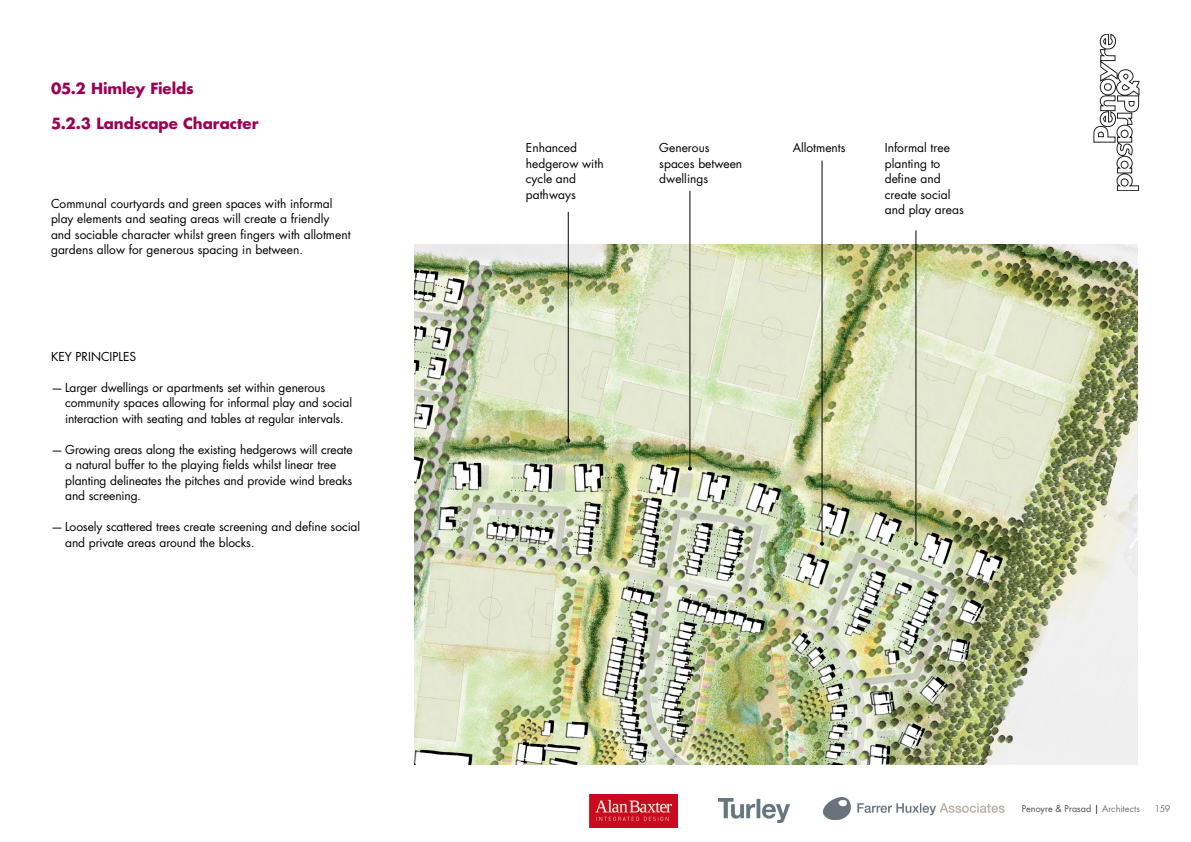
<style>
.page{position:relative;width:1191px;height:842px;background:#fff}
.page>*{position:absolute;margin:0;border:0;box-sizing:border-box;transform-origin:0 0}
.t1{font:700 15px "Futura Std";letter-spacing:-.005em;color:#9e0054}
.t2{font:12px/15.5px "Futura Std";color:#000}
.t3{font:9px "Futura Std";letter-spacing:.005em;color:#4b4b4d}
.t4{font:9px "Futura Std";color:#707172}
.s1{color:#000}
.s2{color:#707172}
</style>
<div class="page">
<svg style="left:1093px;top:34px;width:46px;height:157px"></svg>
<img style="left:823px;top:797px;width:182px;height:22px">
<img style="left:719px;top:799px;width:71px;height:24px">
<img style="left:590px;top:794px;width:87px;height:33px">
<img style="left:414px;top:245px;width:723px;height:519px">
<hr style="left:568px;top:212px;width:1px;height:229px;background:#000">
<svg style="left:566px;top:439px;width:4px;height:4px"></svg>
<hr style="left:821px;top:161px;width:1px;height:383px;background:#000">
<svg style="left:820px;top:542px;width:4px;height:4px"></svg>
<hr style="left:915px;top:230px;width:1px;height:314px;background:#000">
<svg style="left:914px;top:542px;width:4px;height:4px"></svg>
<hr style="left:689px;top:191px;width:1px;height:277px;background:#000">
<svg style="left:688px;top:466px;width:4px;height:4px"></svg>
<p class="t1" style="left:51px;top:78px;width:144px">05.2 Himley Fields</p>
<p class="t1" style="left:51px;top:113px;width:209px">5.2.3 Landscape Character</p>
<p class="t2" style="left:51px;top:196px;width:301px">Communal courtyards and green spaces with informal play elements and seating areas will create a friendly and sociable character whilst green fingers with allotment gardens allow for generous spacing in between.</p>
<p class="t2" style="left:51px;top:349px;width:87px">KEY PRINCIPLES</p>
<p class="t2" style="left:65px;top:380px;width:288px;text-indent:-14px">— Larger dwellings or apartments set within generous community spaces allowing for informal play and social interaction with seating and tables at regular intervals.</p>
<p class="t2" style="left:65px;top:442px;width:289px;text-indent:-14px">— Growing areas along the existing hedgerows will create a natural buffer to the playing fields whilst linear tree planting delineates the pitches and provide wind breaks and screening.</p>
<p class="t2" style="left:65px;top:519px;width:296px;text-indent:-14px">— Loosely scattered trees create screening and define social and private areas around the blocks.</p>
<p class="t2" style="left:526px;top:140px;width:79px">Enhanced hedgerow with cycle and pathways</p>
<p class="t2" style="left:659px;top:140px;width:85px">Generous spaces between dwellings</p>
<p class="t2" style="left:792px;top:140px;width:54px">Allotments</p>
<p class="t2" style="left:884px;top:140px;width:81px">Informal tree planting to define and create social and play areas</p>
<p class="t3" style="left:1021px;top:803px;width:120px">Penoyre &amp; Prasad <span class="s1">|</span> <span class="s2">Architects</span></p>
<p class="t4" style="left:1154px;top:803px;width:17px">159</p>
</div>
